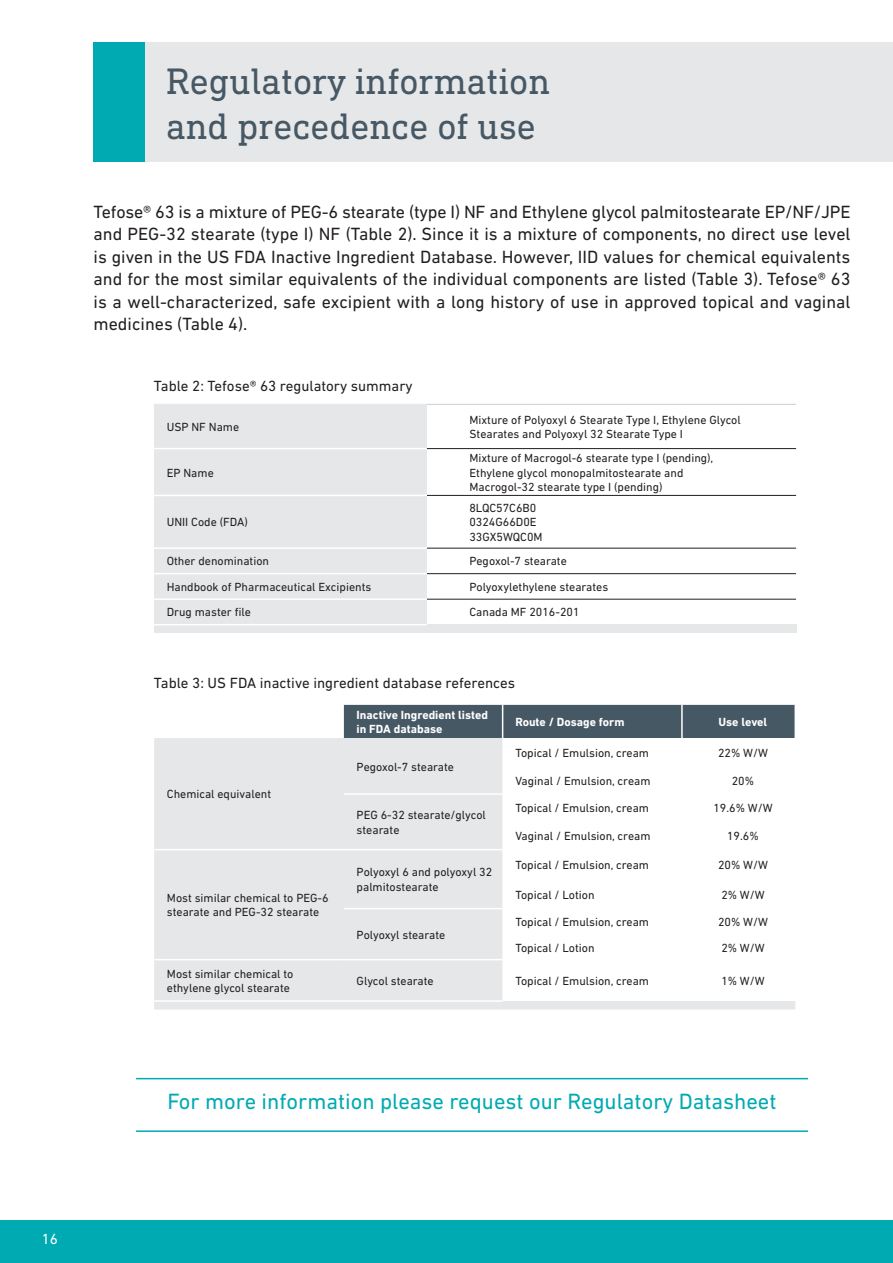
<style>
.page{position:relative;width:893px;height:1263px;background:#fff}
.page>*{position:absolute;margin:0;border:0;box-sizing:border-box;transform-origin:0 0}
.titre_bandeau_gris{font:37.5px/45px "DIN Next Slab Pro";color:#475865}
.conclusion_violet{font:22.5px "DIN Next LT Pro";color:#00aab3}
.t1{font:18px/22.5px "DIN Next LT Pro";color:#231f20;text-align:justify}
.Cannabinoid_caption{font:15px "DIN Next LT Pro";color:#231f20}
.t2{font:15px "DIN Next LT Pro";color:#fff}
.titre_dans_cellule_g{font:12px/14.4px "DIN Next LT Pro";color:#231f20}
.Texte_Tableau{font:12px "DIN Next LT Pro";color:#231f20}
.titre_tableau_horizo{font:700 12px/14.4px "DIN Next LT Pro";color:#fff}
</style>
<div class="page">
<div style="left:154px;top:405px;width:273px;height:219px;background:#e6e7e9"></div>
<div style="left:154px;top:625px;width:642px;height:8px;background:#e6e7e9"></div>
<hr style="left:154px;top:573px;width:273px;height:1px;background:#fff">
<hr style="left:154px;top:598px;width:273px;height:2px;background:#fff">
<hr style="left:154px;top:404px;width:273px;height:1px;background:#e6e7e9">
<hr style="left:154px;top:448px;width:273px;height:1px;background:#fff">
<hr style="left:427px;top:404px;width:369px;height:1px;background:#cdced0">
<hr style="left:427px;top:448px;width:369px;height:1px;background:#231f20">
<hr style="left:427px;top:495px;width:369px;height:1px;background:#231f20">
<hr style="left:427px;top:548px;width:369px;height:1px;background:#231f20">
<hr style="left:427px;top:573px;width:369px;height:1px;background:#231f20">
<hr style="left:427px;top:599px;width:369px;height:1px;background:#231f20">
<hr style="left:154px;top:495px;width:273px;height:1px;background:#fff">
<hr style="left:154px;top:547px;width:273px;height:2px;background:#fff">
<div style="left:344px;top:705px;width:451px;height:33px;background:#475865"></div>
<div style="left:154px;top:738px;width:641px;height:271px;background:#e6e7e9"></div>
<svg style="left:503px;top:738px;width:292px;height:263px"></svg>
<hr style="left:344px;top:793px;width:159px;height:2px;background:#fff">
<hr style="left:154px;top:849px;width:190px;height:1px;background:#fff">
<hr style="left:154px;top:959px;width:190px;height:1px;background:#fff">
<hr style="left:344px;top:959px;width:159px;height:1px;background:#fff">
<hr style="left:344px;top:849px;width:159px;height:1px;background:#fff">
<hr style="left:344px;top:908px;width:159px;height:1px;background:#fff">
<hr style="left:154px;top:1000px;width:190px;height:2px;background:#fff">
<hr style="left:344px;top:1000px;width:159px;height:2px;background:#fff">
<hr style="left:502px;top:705px;width:1px;height:33px;background:#fff">
<hr style="left:681px;top:705px;width:2px;height:33px;background:#fff">
<div style="left:145px;top:43px;width:748px;height:119px;background:#e6e7e9"></div>
<div style="left:94px;top:43px;width:51px;height:119px;background:#00aab3"></div>
<div style="left:0;top:1220px;width:893px;height:43px;background:#00aab3"></div>
<hr style="left:136px;top:1078px;width:672px;height:1px;background:#00aab3">
<hr style="left:136px;top:1130px;width:672px;height:2px;background:#00aab3">
<p class="titre_bandeau_gris" style="left:166px;top:58px;width:386px">Regulatory information and precedence of use</p>
<p class="t1" style="left:94px;top:200px;width:758px">Tefose® 63 is a mixture of PEG-6 stearate (type I) NF and Ethylene glycol palmitostearate EP/NF/JPE and PEG-32 stearate (type I) NF (Table 2). Since it is a mixture of components, no direct use level is given in the US FDA Inactive Ingredient Database. However, IID values for chemical equivalents and for the most similar equivalents of the individual components are listed (Table 3). Tefose® 63 is a well-characterized, safe excipient with a long history of use in approved topical and vaginal medicines (Table 4).</p>
<p class="Cannabinoid_caption" style="left:154px;top:377px;width:260px">Table 2: Tefose® 63 regulatory summary</p>
<p class="titre_dans_cellule_g" style="left:167px;top:419px;width:74px">USP NF Name</p>
<p class="titre_dans_cellule_g" style="left:469px;top:412px;width:273px">Mixture of Polyoxyl 6 Stearate Type I, Ethylene Glycol<br>Stearates and Polyoxyl 32 Stearate Type I</p>
<p class="titre_dans_cellule_g" style="left:167px;top:465px;width:49px">EP Name</p>
<p class="titre_dans_cellule_g" style="left:469px;top:451px;width:245px">Mixture of Macrogol-6 stearate type I (pending),<br>Ethylene glycol monopalmitostearate and<br>Macrogol-32 stearate type I (pending)</p>
<p class="titre_dans_cellule_g" style="left:167px;top:515px;width:83px">UNII Code (FDA)</p>
<p class="titre_dans_cellule_g" style="left:469px;top:500px;width:68px">8LQC57C6B0</p>
<p class="titre_dans_cellule_g" style="left:469px;top:515px;width:69px">0324G66D0E</p>
<p class="titre_dans_cellule_g" style="left:469px;top:529px;width:75px">33GX5WQC0M</p>
<p class="titre_dans_cellule_g" style="left:167px;top:554px;width:104px">Other denomination</p>
<p class="titre_dans_cellule_g" style="left:469px;top:554px;width:99px">Pegoxol-7 stearate</p>
<p class="titre_dans_cellule_g" style="left:167px;top:579px;width:206px">Handbook of Pharmaceutical Excipients</p>
<p class="titre_dans_cellule_g" style="left:469px;top:579px;width:140px">Polyoxylethylene stearates</p>
<p class="titre_dans_cellule_g" style="left:167px;top:605px;width:86px">Drug master file</p>
<p class="titre_dans_cellule_g" style="left:469px;top:605px;width:112px">Canada MF 2016-201</p>
<p class="Cannabinoid_caption" style="left:154px;top:674px;width:363px">Table 3: US FDA inactive ingredient database references</p>
<p class="titre_tableau_horizo" style="left:357px;top:707px;width:133px">Inactive Ingredient listed in FDA database</p>
<p class="titre_tableau_horizo" style="left:515px;top:715px;width:111px">Route / Dosage form</p>
<p class="titre_tableau_horizo" style="left:718px;top:715px;width:50px">Use level</p>
<p class="titre_dans_cellule_g" style="left:167px;top:787px;width:106px">Chemical equivalent</p>
<p class="titre_dans_cellule_g" style="left:167px;top:890px;width:163px">Most similar chemical to PEG-6 stearate and PEG-32 stearate</p>
<p class="titre_dans_cellule_g" style="left:357px;top:759px;width:99px">Pegoxol-7 stearate</p>
<p class="titre_dans_cellule_g" style="left:357px;top:808px;width:131px">PEG 6-32 stearate/glycol stearate</p>
<p class="titre_dans_cellule_g" style="left:357px;top:865px;width:137px">Polyoxyl 6 and polyoxyl 32 palmitostearate</p>
<p class="titre_dans_cellule_g" style="left:357px;top:927px;width:90px">Polyoxyl stearate</p>
<p class="Texte_Tableau" style="left:515px;top:746px;width:135px">Topical / Emulsion, cream</p>
<p class="Texte_Tableau" style="left:718px;top:746px;width:51px">22% W/W</p>
<p class="Texte_Tableau" style="left:515px;top:774px;width:137px">Vaginal / Emulsion, cream</p>
<p class="Texte_Tableau" style="left:732px;top:774px;width:24px">20%</p>
<p class="Texte_Tableau" style="left:515px;top:801px;width:135px">Topical / Emulsion, cream</p>
<p class="Texte_Tableau" style="left:713px;top:801px;width:61px">19.6% W/W</p>
<p class="Texte_Tableau" style="left:515px;top:829px;width:137px">Vaginal / Emulsion, cream</p>
<p class="Texte_Tableau" style="left:727px;top:829px;width:33px">19.6%</p>
<p class="Texte_Tableau" style="left:515px;top:858px;width:135px">Topical / Emulsion, cream</p>
<p class="Texte_Tableau" style="left:718px;top:858px;width:51px">20% W/W</p>
<p class="Texte_Tableau" style="left:515px;top:888px;width:81px">Topical / Lotion</p>
<p class="Texte_Tableau" style="left:721px;top:888px;width:45px">2% W/W</p>
<p class="Texte_Tableau" style="left:515px;top:915px;width:135px">Topical / Emulsion, cream</p>
<p class="Texte_Tableau" style="left:718px;top:915px;width:51px">20% W/W</p>
<p class="Texte_Tableau" style="left:515px;top:941px;width:81px">Topical / Lotion</p>
<p class="Texte_Tableau" style="left:721px;top:941px;width:45px">2% W/W</p>
<p class="titre_dans_cellule_g" style="left:167px;top:966px;width:128px">Most similar chemical to ethylene glycol stearate</p>
<p class="titre_dans_cellule_g" style="left:357px;top:973px;width:79px">Glycol stearate</p>
<p class="Texte_Tableau" style="left:515px;top:974px;width:135px">Topical / Emulsion, cream</p>
<p class="Texte_Tableau" style="left:721px;top:974px;width:45px">1% W/W</p>
<p class="conclusion_violet" style="left:167px;top:1088px;width:611px">For more information please request our Regulatory Datasheet</p>
<p class="t2" style="left:42px;top:1230px;width:18px">16</p>
</div>
